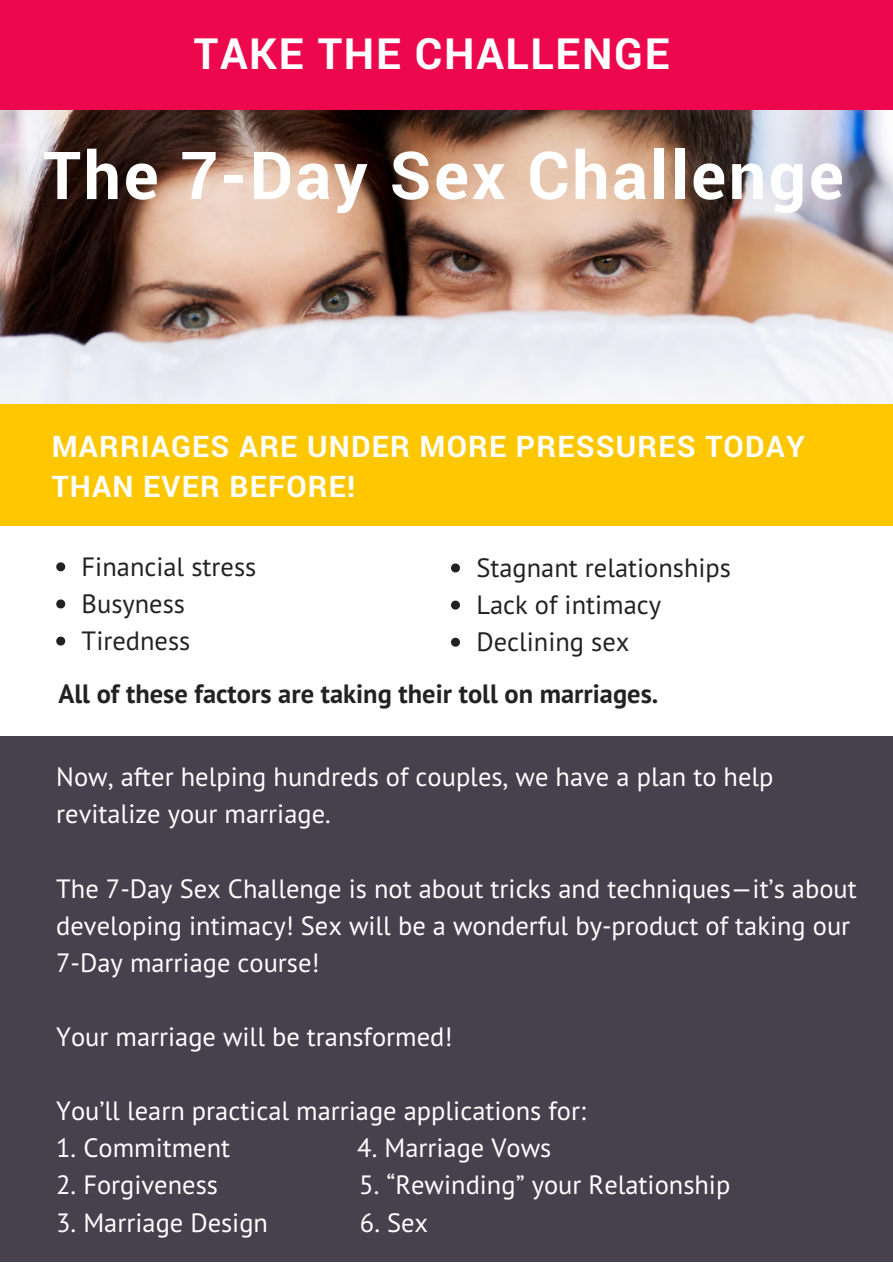
<style>
.page{position:relative;width:893px;height:1263px;background:#fff}
.page>*{position:absolute;margin:0;border:0;box-sizing:border-box;transform-origin:0 0}
.t1{font:700 66.15px "Roboto";letter-spacing:.04em;color:#fff}
.t2{font:700 43.05px "Roboto";letter-spacing:.04em;color:#fff}
.t3{font:700 29.7px/40.5px "Roboto";letter-spacing:.04em;color:#fff}
.t4{font:26.4px/37px "PT Sans";color:#fff}
.t5{font:26.4px/37px "PT Sans";color:#222}
.t6{font:700 26.4px "PT Sans";color:#222}
</style>
<div class="page">
<img style="left:0;top:109px;width:892px;height:295px">
<div style="left:0;top:0;width:892px;height:109px;background:#ed084d"></div>
<svg style="left:56px;top:562px;width:9px;height:9px"></svg>
<svg style="left:56px;top:599px;width:9px;height:9px"></svg>
<svg style="left:56px;top:636px;width:9px;height:9px"></svg>
<svg style="left:451px;top:563px;width:9px;height:9px"></svg>
<svg style="left:451px;top:600px;width:9px;height:9px"></svg>
<svg style="left:451px;top:637px;width:9px;height:9px"></svg>
<div style="left:0;top:736px;width:892px;height:525px;background:#47404d"></div>
<div style="left:0;top:404px;width:892px;height:121px;background:#ffc700"></div>
<h2 class="t2" style="left:194px;top:23px;width:477px">TAKE THE CHALLENGE</h2>
<h1 class="t1" style="left:43px;top:130px;width:802px">The 7-Day Sex Challenge</h1>
<p class="t3" style="left:52px;top:425px;width:754px">MARRIAGES ARE UNDER MORE PRESSURES TODAY<br>THAN EVER BEFORE!</p>
<p class="t5" style="left:82px;top:547px;width:176px">Financial stress<br>Busyness<br>Tiredness</p>
<p class="t5" style="left:476px;top:548px;width:256px">Stagnant relationships<br>Lack of intimacy<br>Declining sex</p>
<p class="t6" style="left:58px;top:676px;width:601px">All of these factors are taking their toll on marriages.</p>
<p class="t4" style="left:56px;top:757px;width:718px">Now, after helping hundreds of couples, we have a plan to help revitalize your marriage.</p>
<p class="t4" style="left:56px;top:869px;width:802px">The 7-Day Sex Challenge is not about tricks and techniques—it’s about developing intimacy! Sex will be a wonderful by-product of taking our<br>7-Day marriage course!</p>
<p class="t4" style="left:56px;top:1017px;width:398px">Your marriage will be transformed!</p>
<p class="t4" style="left:56px;top:1091px;width:531px">You’ll learn practical marriage applications for:</p>
<p class="t4" style="left:56px;top:1128px;width:175px">1. Commitment</p>
<p class="t4" style="left:357px;top:1128px;width:195px">4. Marriage Vows</p>
<p class="t4" style="left:56px;top:1165px;width:163px">2. Forgiveness</p>
<p class="t4" style="left:359px;top:1165px;width:372px">5. “Rewinding” your Relationship</p>
<p class="t4" style="left:56px;top:1203px;width:213px">3. Marriage Design</p>
<p class="t4" style="left:360px;top:1203px;width:70px">6. Sex</p>
</div>
